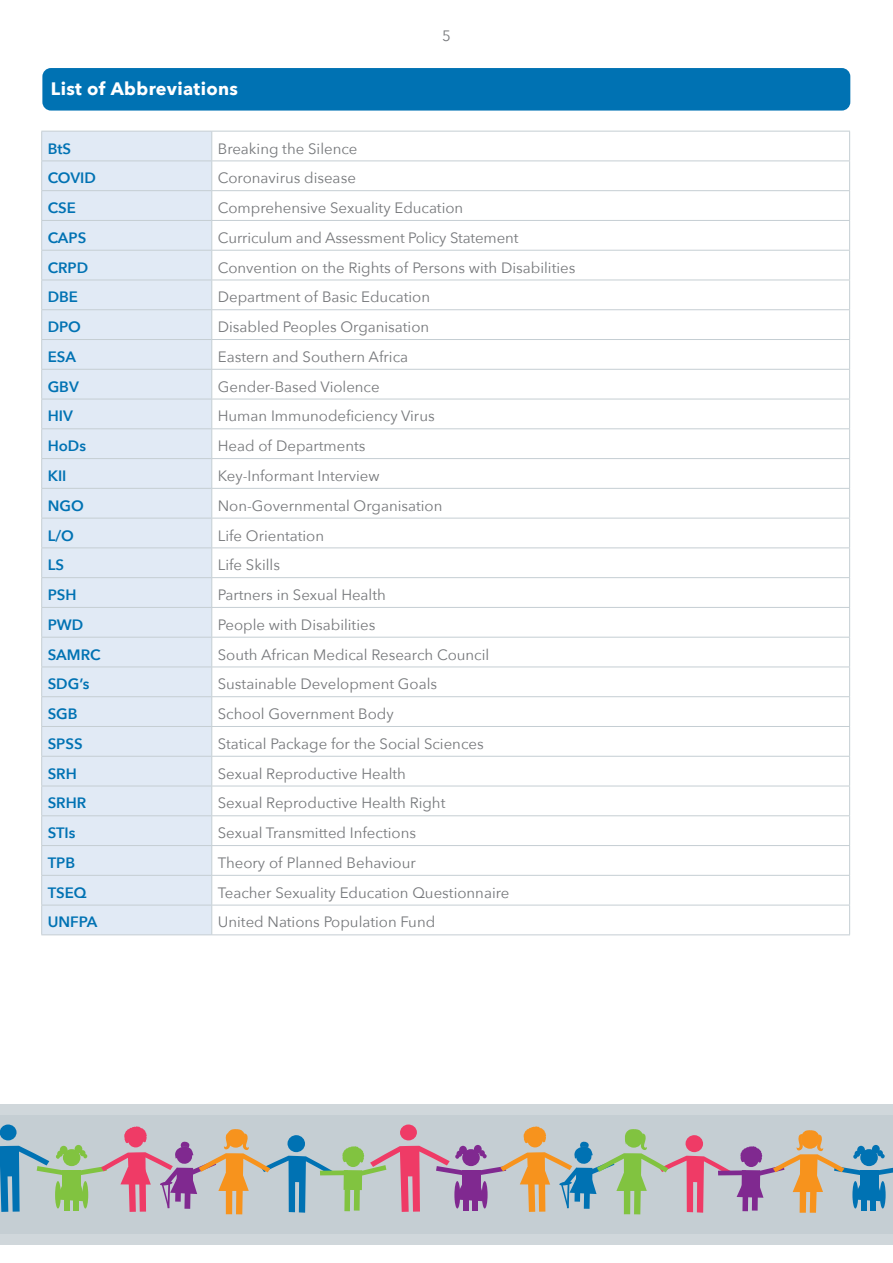
<style>
.page{position:relative;width:893px;height:1263px;background:#fff}
.page>*{position:absolute;margin:0;border:0;box-sizing:border-box;transform-origin:0 0}
.t1{font:700 18px "Avenir Next";letter-spacing:.02em;color:#fff}
.Normal__Web{font:15px "Avenir Next";color:#76787b}
.Normal__Web-2{font:600 15px "Avenir Next";color:#0072b3}
</style>
<div class="page">
<div style="left:0;top:1105px;width:893px;height:140px;background:#d0d7db"></div>
<div style="left:0;top:1115px;width:893px;height:119px;background:#c5ced3"></div>
<div style="left:320px;top:1170px;width:28px;height:5px;background:#81c340"></div>
<div style="left:718px;top:1170px;width:28px;height:5px;background:#802990"></div>
<svg style="left:0;top:1124px;width:17px;height:17px"></svg>
<svg style="left:400px;top:1124px;width:17px;height:17px"></svg>
<svg style="left:0;top:1126px;width:333px;height:88px"></svg>
<svg style="left:342px;top:1126px;width:389px;height:88px"></svg>
<svg style="left:737px;top:1130px;width:156px;height:83px"></svg>
<div style="left:42px;top:132px;width:169px;height:802px;background:#e1eaf5"></div>
<hr style="left:41px;top:131px;width:171px;height:1px;background:#c5ced3">
<hr style="left:41px;top:131px;width:1px;height:30px;background:#c5ced3">
<hr style="left:212px;top:131px;width:638px;height:1px;background:#c5ced3">
<hr style="left:211px;top:131px;width:1px;height:30px;background:#c5ced3">
<hr style="left:849px;top:131px;width:1px;height:30px;background:#c5ced3">
<hr style="left:41px;top:161px;width:171px;height:1px;background:#c5ced3">
<hr style="left:212px;top:161px;width:638px;height:1px;background:#c5ced3">
<hr style="left:41px;top:190px;width:171px;height:1px;background:#c5ced3">
<hr style="left:212px;top:190px;width:638px;height:1px;background:#c5ced3">
<hr style="left:41px;top:220px;width:171px;height:1px;background:#c5ced3">
<hr style="left:212px;top:220px;width:638px;height:1px;background:#c5ced3">
<hr style="left:41px;top:250px;width:171px;height:1px;background:#c5ced3">
<hr style="left:212px;top:250px;width:638px;height:1px;background:#c5ced3">
<hr style="left:41px;top:280px;width:171px;height:1px;background:#c5ced3">
<hr style="left:212px;top:280px;width:638px;height:1px;background:#c5ced3">
<hr style="left:41px;top:309px;width:171px;height:1px;background:#c5ced3">
<hr style="left:212px;top:309px;width:638px;height:1px;background:#c5ced3">
<hr style="left:41px;top:339px;width:171px;height:1px;background:#c5ced3">
<hr style="left:212px;top:339px;width:638px;height:1px;background:#c5ced3">
<hr style="left:41px;top:369px;width:171px;height:1px;background:#c5ced3">
<hr style="left:212px;top:369px;width:638px;height:1px;background:#c5ced3">
<hr style="left:41px;top:399px;width:171px;height:1px;background:#c5ced3">
<hr style="left:212px;top:399px;width:638px;height:1px;background:#c5ced3">
<hr style="left:41px;top:428px;width:171px;height:1px;background:#c5ced3">
<hr style="left:212px;top:428px;width:638px;height:1px;background:#c5ced3">
<hr style="left:41px;top:458px;width:171px;height:1px;background:#c5ced3">
<hr style="left:212px;top:458px;width:638px;height:1px;background:#c5ced3">
<hr style="left:41px;top:488px;width:171px;height:1px;background:#c5ced3">
<hr style="left:212px;top:488px;width:638px;height:1px;background:#c5ced3">
<hr style="left:41px;top:518px;width:171px;height:1px;background:#c5ced3">
<hr style="left:212px;top:518px;width:638px;height:1px;background:#c5ced3">
<hr style="left:41px;top:547px;width:171px;height:1px;background:#c5ced3">
<hr style="left:212px;top:547px;width:638px;height:1px;background:#c5ced3">
<hr style="left:41px;top:577px;width:171px;height:1px;background:#c5ced3">
<hr style="left:212px;top:577px;width:638px;height:1px;background:#c5ced3">
<hr style="left:41px;top:607px;width:171px;height:1px;background:#c5ced3">
<hr style="left:212px;top:607px;width:638px;height:1px;background:#c5ced3">
<hr style="left:41px;top:637px;width:171px;height:1px;background:#c5ced3">
<hr style="left:212px;top:637px;width:638px;height:1px;background:#c5ced3">
<hr style="left:41px;top:666px;width:171px;height:1px;background:#c5ced3">
<hr style="left:212px;top:666px;width:638px;height:1px;background:#c5ced3">
<hr style="left:41px;top:696px;width:171px;height:1px;background:#c5ced3">
<hr style="left:212px;top:696px;width:638px;height:1px;background:#c5ced3">
<hr style="left:41px;top:726px;width:171px;height:1px;background:#c5ced3">
<hr style="left:212px;top:726px;width:638px;height:1px;background:#c5ced3">
<hr style="left:41px;top:756px;width:171px;height:1px;background:#c5ced3">
<hr style="left:212px;top:756px;width:638px;height:1px;background:#c5ced3">
<hr style="left:41px;top:786px;width:171px;height:1px;background:#c5ced3">
<hr style="left:212px;top:786px;width:638px;height:1px;background:#c5ced3">
<hr style="left:41px;top:815px;width:171px;height:1px;background:#c5ced3">
<hr style="left:212px;top:815px;width:638px;height:1px;background:#c5ced3">
<hr style="left:41px;top:845px;width:171px;height:1px;background:#c5ced3">
<hr style="left:212px;top:845px;width:638px;height:1px;background:#c5ced3">
<hr style="left:41px;top:875px;width:171px;height:1px;background:#c5ced3">
<hr style="left:212px;top:875px;width:638px;height:1px;background:#c5ced3">
<hr style="left:41px;top:905px;width:171px;height:1px;background:#c5ced3">
<svg style="left:41px;top:161px;width:1px;height:773px"></svg>
<hr style="left:212px;top:905px;width:638px;height:1px;background:#c5ced3">
<svg style="left:211px;top:162px;width:1px;height:772px"></svg>
<svg style="left:849px;top:161px;width:1px;height:773px"></svg>
<hr style="left:41px;top:934px;width:171px;height:1px;background:#c5ced3">
<hr style="left:212px;top:934px;width:638px;height:1px;background:#c5ced3">
<div style="left:42px;top:68px;width:808px;height:43px;background:#0072b3;border-radius:9px"></div>
<p class="t1" style="left:51px;top:73px;width:189px">List of Abbreviations</p>
<p class="Normal__Web" style="left:442px;top:23px;width:10px">5</p>
<p class="Normal__Web-2" style="left:48px;top:135px;width:25px">BtS</p>
<p class="Normal__Web" style="left:218px;top:136px;width:141px">Breaking the Silence</p>
<p class="Normal__Web-2" style="left:48px;top:165px;width:50px">COVID</p>
<p class="Normal__Web" style="left:218px;top:165px;width:140px">Coronavirus disease</p>
<p class="Normal__Web-2" style="left:48px;top:195px;width:30px">CSE</p>
<p class="Normal__Web" style="left:218px;top:195px;width:247px">Comprehensive Sexuality Education</p>
<p class="Normal__Web-2" style="left:48px;top:225px;width:40px">CAPS</p>
<p class="Normal__Web" style="left:218px;top:225px;width:302px">Curriculum and Assessment Policy Statement</p>
<p class="Normal__Web-2" style="left:48px;top:254px;width:42px">CRPD</p>
<p class="Normal__Web" style="left:218px;top:255px;width:359px">Convention on the Rights of Persons with Disabilities</p>
<p class="Normal__Web-2" style="left:48px;top:284px;width:32px">DBE</p>
<p class="Normal__Web" style="left:218px;top:284px;width:214px">Department of Basic Education</p>
<p class="Normal__Web-2" style="left:48px;top:314px;width:35px">DPO</p>
<p class="Normal__Web" style="left:218px;top:314px;width:213px">Disabled Peoples Organisation</p>
<p class="Normal__Web-2" style="left:48px;top:344px;width:30px">ESA</p>
<p class="Normal__Web" style="left:218px;top:344px;width:192px">Eastern and Southern Africa</p>
<p class="Normal__Web-2" style="left:48px;top:374px;width:33px">GBV</p>
<p class="Normal__Web" style="left:218px;top:374px;width:163px">Gender-Based Violence</p>
<p class="Normal__Web-2" style="left:48px;top:403px;width:27px">HIV</p>
<p class="Normal__Web" style="left:218px;top:403px;width:218px">Human Immunodeficiency Virus</p>
<p class="Normal__Web-2" style="left:48px;top:433px;width:40px">HoDs</p>
<p class="Normal__Web" style="left:218px;top:433px;width:149px">Head of Departments</p>
<p class="Normal__Web-2" style="left:48px;top:463px;width:20px">KII</p>
<p class="Normal__Web" style="left:218px;top:463px;width:163px">Key-Informant Interview</p>
<p class="Normal__Web-2" style="left:48px;top:493px;width:38px">NGO</p>
<p class="Normal__Web" style="left:218px;top:493px;width:226px">Non-Governmental Organisation</p>
<p class="Normal__Web-2" style="left:48px;top:522px;width:28px">L/O</p>
<p class="Normal__Web" style="left:218px;top:523px;width:108px">Life Orientation</p>
<p class="Normal__Web-2" style="left:48px;top:552px;width:18px">LS</p>
<p class="Normal__Web" style="left:218px;top:552px;width:64px">Life Skills</p>
<p class="Normal__Web-2" style="left:48px;top:582px;width:30px">PSH</p>
<p class="Normal__Web" style="left:218px;top:582px;width:170px">Partners in Sexual Health</p>
<p class="Normal__Web-2" style="left:48px;top:612px;width:37px">PWD</p>
<p class="Normal__Web" style="left:218px;top:612px;width:159px">People with Disabilities</p>
<p class="Normal__Web-2" style="left:48px;top:641px;width:54px">SAMRC</p>
<p class="Normal__Web" style="left:218px;top:642px;width:273px">South African Medical Research Council</p>
<p class="Normal__Web-2" style="left:48px;top:671px;width:43px">SDG’s</p>
<p class="Normal__Web" style="left:218px;top:671px;width:221px">Sustainable Development Goals</p>
<p class="Normal__Web-2" style="left:48px;top:701px;width:31px">SGB</p>
<p class="Normal__Web" style="left:218px;top:701px;width:178px">School Government Body</p>
<p class="Normal__Web-2" style="left:48px;top:731px;width:36px">SPSS</p>
<p class="Normal__Web" style="left:218px;top:731px;width:267px">Statical Package for the Social Sciences</p>
<p class="Normal__Web-2" style="left:48px;top:760px;width:31px">SRH</p>
<p class="Normal__Web" style="left:218px;top:761px;width:190px">Sexual Reproductive Health</p>
<p class="Normal__Web-2" style="left:48px;top:790px;width:40px">SRHR</p>
<p class="Normal__Web" style="left:218px;top:790px;width:229px">Sexual Reproductive Health Right</p>
<p class="Normal__Web-2" style="left:48px;top:820px;width:29px">STIs</p>
<p class="Normal__Web" style="left:218px;top:820px;width:200px">Sexual Transmitted Infections</p>
<p class="Normal__Web-2" style="left:48px;top:850px;width:29px">TPB</p>
<p class="Normal__Web" style="left:218px;top:850px;width:199px">Theory of Planned Behaviour</p>
<p class="Normal__Web-2" style="left:48px;top:880px;width:41px">TSEQ</p>
<p class="Normal__Web" style="left:218px;top:880px;width:293px">Teacher Sexuality Education Questionnaire</p>
<p class="Normal__Web-2" style="left:48px;top:909px;width:51px">UNFPA</p>
<p class="Normal__Web" style="left:218px;top:909px;width:219px">United Nations Population Fund</p>
</div>
